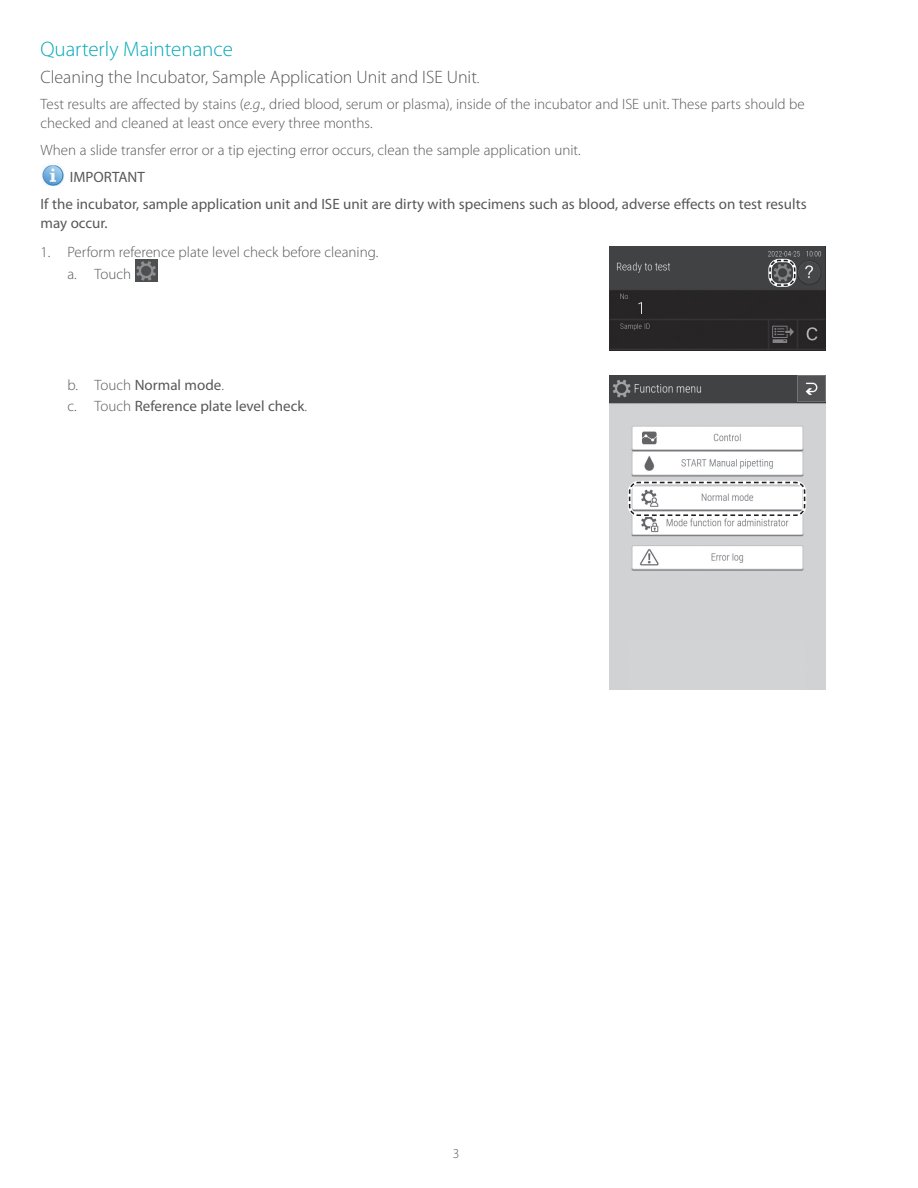
<style>
.page{position:relative;width:918px;height:1188px;background:#fff}
.page>*{position:absolute;margin:0;border:0;box-sizing:border-box;transform-origin:0 0}
.t1{font:300 21px "Myriad Pro";color:#05a9b5}
.t2{font:300 18px "Myriad Pro";color:#57585a}
.t3{font:300 15px/19.5px "Myriad Pro";color:#57585a}
.t4{font:15px/26.2px "Myriad Pro";color:#57585a}
.t5{font:300 13.5px "Myriad Pro";color:#57585a}
.s1{font-size:15px}
.s2{font-style:italic}
.s3{font-weight:300}
</style>
<div class="page">
<img style="left:42px;top:165px;width:22px;height:20px">
<div style="left:135px;top:260px;width:22px;height:22px;background:#4e4f50"></div>
<svg style="left:136px;top:261px;width:20px;height:20px"></svg>
<img style="left:609px;top:376px;width:217px;height:313px">
<svg style="left:628px;top:481px;width:178px;height:36px"></svg>
<img style="left:609px;top:246px;width:217px;height:104px">
<svg style="left:768px;top:259px;width:28px;height:28px"></svg>
<h1 class="t1" style="left:40px;top:38px;width:194px">Quarterly Maintenance</h1>
<p class="t2" style="left:40px;top:67px;width:441px">Cleaning the Incubator, Sample Application Unit and ISE Unit<span class="s1">.</span></p>
<p class="t3" style="left:41px;top:94px;width:766px">Test results are affected by stains (<span class="s2">e.g</span>., dried blood, serum or plasma), inside of the incubator and ISE unit. These parts should be checked and cleaned at least once every three months.</p>
<p class="t3" style="left:41px;top:140px;width:542px">When a slide transfer error or a tip ejecting error occurs, clean the sample application unit.</p>
<p class="t4" style="left:40px;top:164px;width:768px;text-indent:29px">IMPORTANT<br>If the incubator, sample application unit and ISE unit are dirty with specimens such as blood, adverse effects on test results</p>
<p class="t4" style="left:40px;top:210px;width:69px">may occur.</p>
<p class="t3" style="left:67px;top:242px;width:312px;line-height:21.8px;text-indent:-27px">1. Perform reference plate level check before cleaning. a. Touch</p>
<p class="t4" style="left:68px;top:375px;width:241px;line-height:21px"><span class="s3">b. Touch</span> Normal mode<span class="s3">.<br>c. Touch</span> Reference plate level check<span class="s3">.</span></p>
<p class="t5" style="left:453px;top:1146px;width:8px">3</p>
</div>
